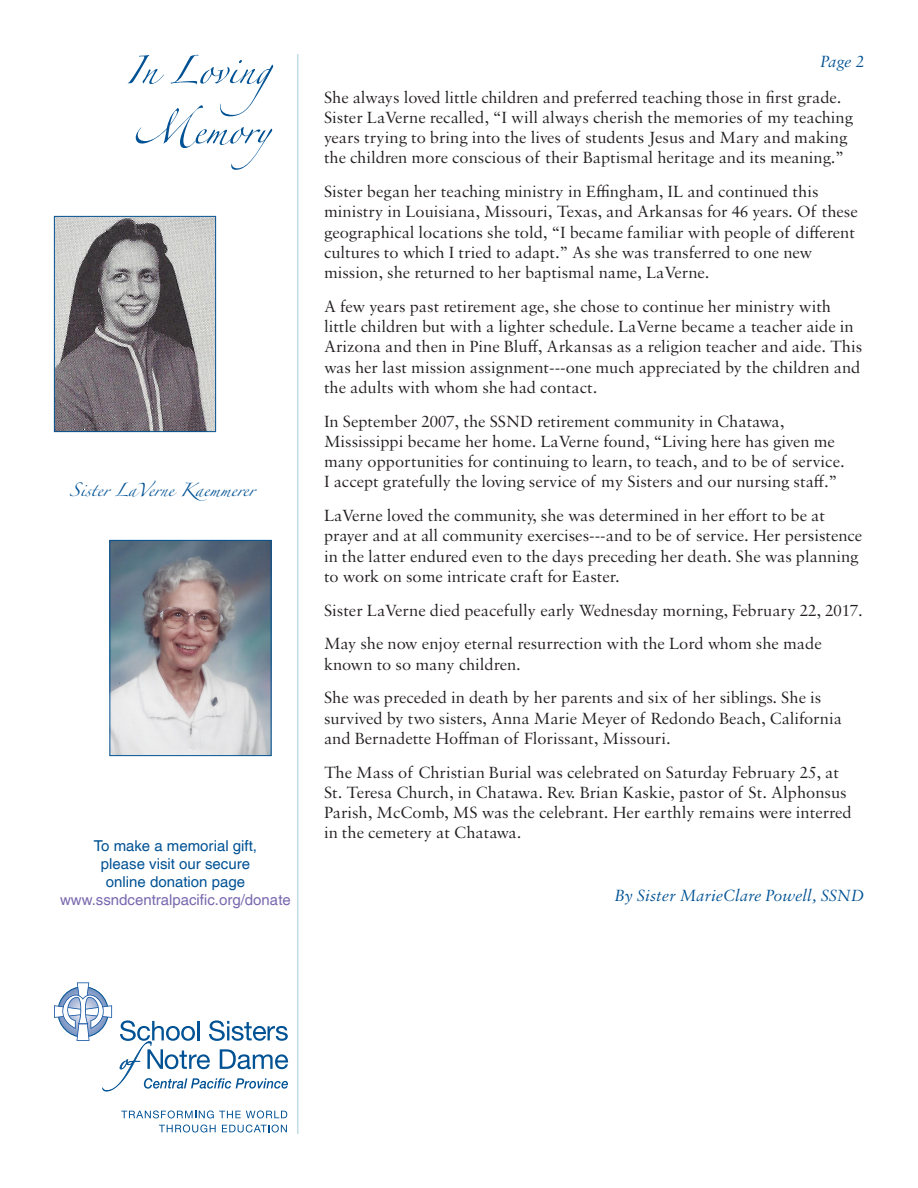
<style>
.page{position:relative;width:918px;height:1188px;background:#fff}
.page>*{position:absolute;margin:0;border:0;box-sizing:border-box;transform-origin:0 0}
.t1{font:63px/60px "Zapfino Extra LT Pro";color:#005294}
.Script_Name{font:30px "Zapfino Extra LT Pro";color:#005294}
.t2{font:17.25px/20.2px "Sabon MT Pro";color:#231f20}
.Page__-_Continued{font:italic 17.25px "Sabon MT Pro";color:#005294}
.Contact_info{font:15px/18px "Helvetica LT Com";color:#005294;text-align:center}
.s1{color:#7a67ae}
</style>
<div class="page">
<hr style="left:297px;top:54px;width:1px;height:1080px;background:#c5dce9">
<svg style="left:121px;top:1111px;width:166px;height:7px"></svg>
<svg style="left:159px;top:1125px;width:57px;height:8px"></svg>
<svg style="left:222px;top:1125px;width:65px;height:8px"></svg>
<svg style="left:54px;top:982px;width:234px;height:109px"></svg>
<img style="left:112px;top:542px;width:158px;height:212px">
<div style="left:110px;top:540px;width:162px;height:216px;border:1px solid #005294"></div>
<img style="left:56px;top:218px;width:158px;height:212px">
<div style="left:54px;top:216px;width:162px;height:216px;border:1px solid #005294"></div>
<h1 class="t1" style="left:125px;top:31px;width:184px">In Loving<br>Memory</h1>
<p class="Page__-_Continued" style="left:820px;top:51px;width:45px">Page 2</p>
<p class="t2" style="left:324px;top:87px;width:531px">She always loved little children and preferred teaching those in first grade.<br>Sister LaVerne recalled, “I will always cherish the memories of my teaching years trying to bring into the lives of students Jesus and Mary and making the children more conscious of their Baptismal heritage and its meaning.”</p>
<p class="t2" style="left:324px;top:181px;width:535px">Sister began her teaching ministry in Effingham, IL and continued this ministry in Louisiana, Missouri, Texas, and Arkansas for 46 years. Of these geographical locations she told, “I became familiar with people of different cultures to which I tried to adapt.” As she was transferred to one new mission, she returned to her baptismal name, LaVerne.</p>
<p class="t2" style="left:324px;top:296px;width:540px">A few years past retirement age, she chose to continue her ministry with little children but with a lighter schedule. LaVerne became a teacher aide in Arizona and then in Pine Bluff, Arkansas as a religion teacher and aide. This was her last mission assignment---one much appreciated by the children and the adults with whom she had contact.</p>
<p class="t2" style="left:324px;top:411px;width:522px">In September 2007, the SSND retirement community in Chatawa, Mississippi became her home. LaVerne found, “Living here has given me many opportunities for continuing to learn, to teach, and to be of service.<br>I accept gratefully the loving service of my Sisters and our nursing staff.”</p>
<p class="t2" style="left:324px;top:505px;width:540px">LaVerne loved the community, she was determined in her effort to be at prayer and at all community exercises---and to be of service. Her persistence in the latter endured even to the days preceding her death. She was planning to work on some intricate craft for Easter.</p>
<p class="t2" style="left:324px;top:600px;width:540px">Sister LaVerne died peacefully early Wednesday morning, February 22, 2017.</p>
<p class="t2" style="left:324px;top:633px;width:499px">May she now enjoy eternal resurrection with the Lord whom she made known to so many children.</p>
<p class="t2" style="left:324px;top:687px;width:520px">She was preceded in death by her parents and six of her siblings. She is survived by two sisters, Anna Marie Meyer of Redondo Beach, California and Bernadette Hoffman of Florissant, Missouri.</p>
<p class="t2" style="left:324px;top:762px;width:529px">The Mass of Christian Burial was celebrated on Saturday February 25, at St. Teresa Church, in Chatawa. Rev. Brian Kaskie, pastor of St. Alphonsus Parish, McComb, MS was the celebrant. Her earthly remains were interred in the cemetery at Chatawa.</p>
<p class="Script_Name" style="left:69px;top:468px;width:187px">Sister LaVerne Kaemmerer</p>
<p class="Contact_info" style="left:60px;top:837px;width:232px">To make a memorial gift,<br>please visit our secure<br>online donation page <span class="s1">www.ssndcentralpacific.org/donate</span></p>
<p class="Page__-_Continued" style="left:614px;top:885px;width:251px">By Sister MarieClare Powell, SSND</p>
</div>
